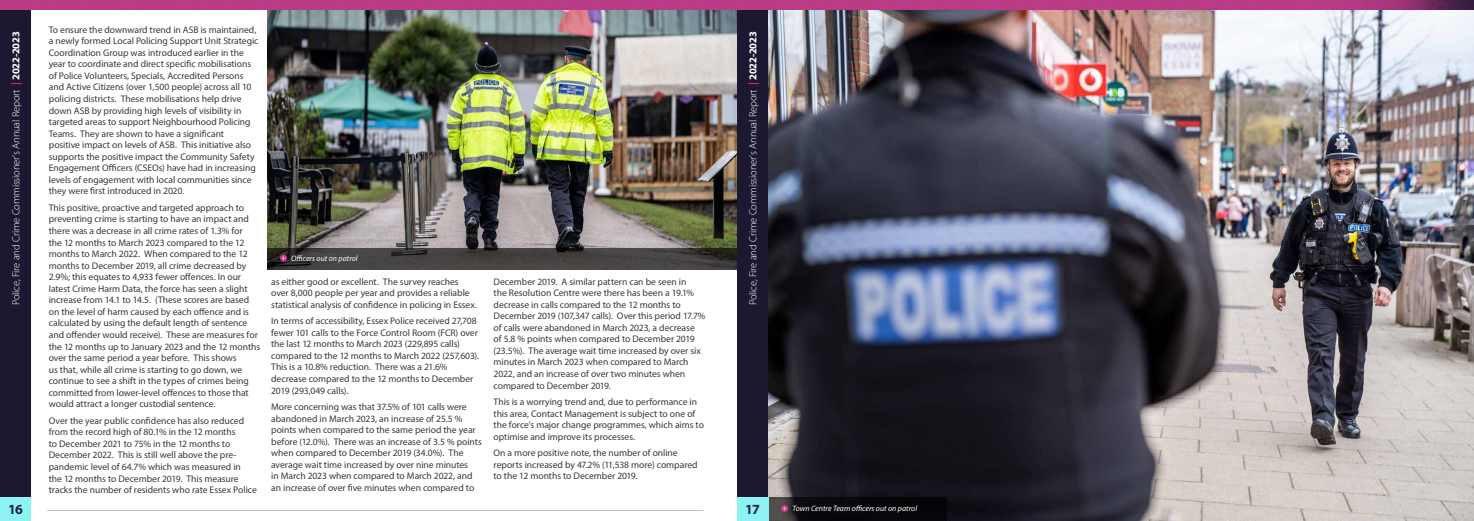
<style>
.page{position:relative;width:1474px;height:521px;background:#fff}
.page>*{position:absolute;margin:0;border:0;box-sizing:border-box;transform-origin:0 0}
.t1{font:700 14px "Myriad Pro";color:#1f2442}
.t2{font:300 10.5px "Myriad Pro";letter-spacing:-.015em;color:#fff}
.t3{font:9.62px/11.5px "Myriad Pro";letter-spacing:-.005em;color:#393939}
.t4{font:italic 7.88px "Myriad Pro";color:#fff}
.s1{font-weight:700;color:#e61d6d}
.s2{font-weight:700}
</style>
<div class="page">
<img style="left:267px;top:10px;width:470px;height:238px">
<img style="left:768px;top:10px;width:705px;height:511px">
<svg style="left:267px;top:248px;width:470px;height:22px;background:#413d3d"></svg>
<svg style="left:280px;top:255px;width:7px;height:6px"></svg>
<svg style="left:768px;top:497px;width:178px;height:24px;background:#101013"></svg>
<svg style="left:781px;top:505px;width:7px;height:7px"></svg>
<svg style="left:782px;top:507px;width:4px;height:3px"></svg>
<div style="left:737px;top:10px;width:31px;height:487px;background:#1c1831"></div>
<div style="left:737px;top:497px;width:31px;height:24px;background:#8df3f5"></div>
<div style="left:0;top:10px;width:31px;height:511px;background:#1c1831"></div>
<svg style="left:0;top:0;width:1473px;height:10px;background:#b43a83"></svg>
<hr style="left:47px;top:510px;width:656px;height:1px;background:#1f2442">
<p class="t2" style="left:10px;top:305px;width:275px;rotate:-90deg">Police, Fire and Crime Commissioner’s Annual Report <span class="s1">|</span> <span class="s2">2022-2023</span></p>
<p class="t3" style="left:49px;top:23px;width:211px">To ensure the downward trend in ASB is maintained, a newly formed Local Policing Support Unit Strategic Coordination Group was introduced earlier in the year to coordinate and direct specific mobilisations of Police Volunteers, Specials, Accredited Persons and Active Citizens (over 1,500 people) across all 10 policing districts. These mobilisations help drive down ASB by providing high levels of visibility in targeted areas to support Neighbourhood Policing Teams. They are shown to have a significant<br>positive impact on levels of ASB. This initiative also supports the positive impact the Community Safety Engagement Officers (CSEOs) have had in increasing levels of engagement with local communities since they were first introduced in 2020.</p>
<p class="t3" style="left:49px;top:202px;width:213px">This positive, proactive and targeted approach to preventing crime is starting to have an impact and there was a decrease in all crime rates of 1.3% for<br>the 12 months to March 2023 compared to the 12 months to March 2022. When compared to the 12 months to December 2019, all crime decreased by 2.9%; this equates to 4,933 fewer offences. In our latest Crime Harm Data, the force has seen a slight increase from 14.1 to 14.5. (These scores are based on the level of harm caused by each offence and is calculated by using the default length of sentence and offender would receive). These are measures for the 12 months up to January 2023 and the 12 months over the same period a year before. This shows<br>us that, while all crime is starting to go down, we continue to see a shift in the types of crimes being committed from lower-level offences to those that would attract a longer custodial sentence.</p>
<p class="t3" style="left:49px;top:415px;width:209px">Over the year public confidence has also reduced from the record high of 80.1% in the 12 months<br>to December 2021 to 75% in the 12 months to December 2022. This is still well above the pre&shy;pandemic level of 64.7% which was measured in<br>the 12 months to December 2019. This measure tracks the number of residents who rate Essex Police</p>
<p class="t4" style="left:291px;top:253px;width:68px">Officers out on patrol</p>
<p class="t3" style="left:271px;top:275px;width:207px">as either good or excellent. The survey reaches over 8,000 people per year and provides a reliable statistical analysis of confidence in policing in Essex.</p>
<p class="t3" style="left:271px;top:315px;width:209px">In terms of accessibility, Essex Police received 27,708 fewer 101 calls to the Force Control Room (FCR) over the last 12 months to March 2023 (229,895 calls) compared to the 12 months to March 2022 (257,603).<br>This is a 10.8% reduction. There was a 21.6% decrease compared to the 12 months to December 2019 (293,049 calls).</p>
<p class="t3" style="left:271px;top:401px;width:212px">More concerning was that 37.5% of 101 calls were abandoned in March 2023, an increase of 25.5 % points when compared to the same period the year before (12.0%). There was an increase of 3.5 % points when compared to December 2019 (34.0%). The average wait time increased by over nine minutes<br>in March 2023 when compared to March 2022, and an increase of over five minutes when compared to</p>
<p class="t3" style="left:493px;top:275px;width:213px">December 2019. A similar pattern can be seen in<br>the Resolution Centre were there has been a 19.1% decrease in calls compared to the 12 months to December 2019 (107,347 calls). Over this period 17.7% of calls were abandoned in March 2023, a decrease<br>of 5.8 % points when compared to December 2019 (23.5%). The average wait time increased by over six minutes in March 2023 when compared to March 2022, and an increase of over two minutes when compared to December 2019.</p>
<p class="t3" style="left:493px;top:396px;width:212px">This is a worrying trend and, due to performance in this area, Contact Management is subject to one of the force’s major change programmes, which aims to optimise and improve its processes.</p>
<p class="t3" style="left:493px;top:447px;width:206px">On a more positive note, the number of online reports increased by 47.2% (11,538 more) compared to the 12 months to December 2019.</p>
<p class="t2" style="left:746px;top:305px;width:275px;rotate:-90deg">Police, Fire and Crime Commissioner’s Annual Report <span class="s1">|</span> <span class="s2">2022-2023</span></p>
<h1 class="t1" style="left:8px;top:500px;width:16px">16</h1>
<h1 class="t1" style="left:745px;top:500px;width:16px">17</h1>
<p class="t4" style="left:792px;top:503px;width:126px">Town Centre Team officers out on patrol</p>
</div>
